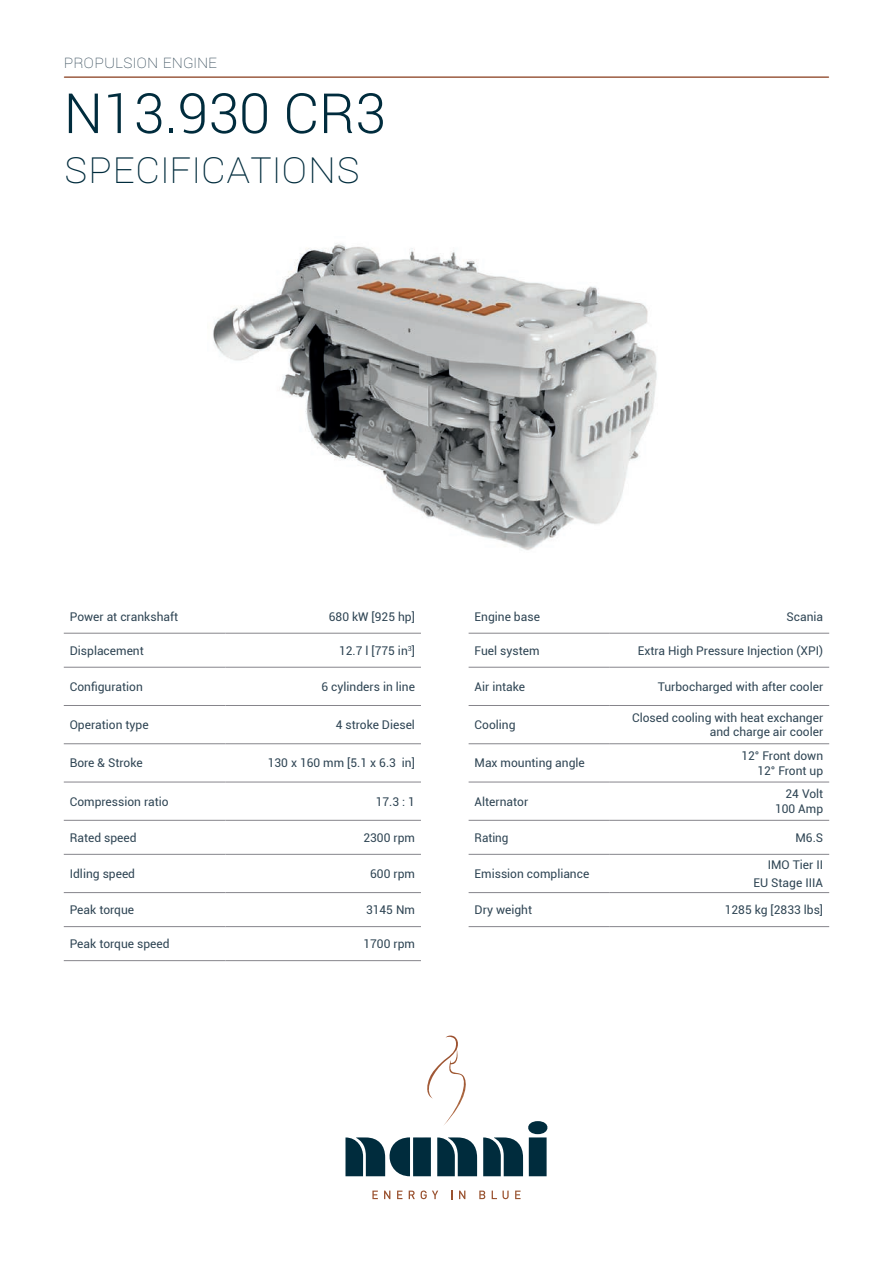
<style>
.page{position:relative;width:893px;height:1263px;background:#fff}
.page>*{position:absolute;margin:0;border:0;box-sizing:border-box;transform-origin:0 0}
.t1{font:300 55.5px "Roboto";color:#002c3d}
.t2{font:100 45px "Roboto";color:#002c3d}
.t3{font:100 18px "Roboto";color:#2f4554}
.t4{font:12px/15.3px "Roboto";color:#2f4554;text-align:right}
</style>
<div class="page">
<hr style="left:65px;top:76px;width:763px;height:2px;background:#9b5c41">
<svg style="left:345px;top:1137px;width:86px;height:39px"></svg>
<svg style="left:437px;top:1137px;width:40px;height:39px;background:#254b59"></svg>
<svg style="left:483px;top:1121px;width:65px;height:55px"></svg>
<svg style="left:372px;top:1190px;width:6px;height:9px"></svg>
<svg style="left:384px;top:1190px;width:6px;height:9px"></svg>
<svg style="left:397px;top:1190px;width:5px;height:9px"></svg>
<svg style="left:409px;top:1190px;width:6px;height:9px"></svg>
<svg style="left:421px;top:1190px;width:17px;height:9px"></svg>
<svg style="left:459px;top:1190px;width:6px;height:9px"></svg>
<svg style="left:479px;top:1190px;width:6px;height:9px"></svg>
<svg style="left:492px;top:1190px;width:17px;height:9px"></svg>
<svg style="left:515px;top:1190px;width:6px;height:9px"></svg>
<img style="left:427px;top:1035px;width:39px;height:90px">
<hr style="left:64px;top:633px;width:161px;height:1px;background:#86858b">
<hr style="left:225px;top:633px;width:196px;height:1px;background:#86858b">
<hr style="left:64px;top:667px;width:161px;height:1px;background:#86858b">
<hr style="left:225px;top:667px;width:196px;height:1px;background:#86858b">
<hr style="left:64px;top:705px;width:161px;height:1px;background:#86858b">
<hr style="left:225px;top:705px;width:196px;height:1px;background:#86858b">
<hr style="left:64px;top:743px;width:161px;height:1px;background:#86858b">
<hr style="left:225px;top:743px;width:196px;height:1px;background:#86858b">
<hr style="left:64px;top:782px;width:161px;height:1px;background:#86858b">
<hr style="left:225px;top:782px;width:196px;height:1px;background:#86858b">
<hr style="left:64px;top:820px;width:161px;height:1px;background:#86858b">
<hr style="left:225px;top:820px;width:196px;height:1px;background:#86858b">
<hr style="left:64px;top:854px;width:161px;height:1px;background:#86858b">
<hr style="left:225px;top:854px;width:196px;height:1px;background:#86858b">
<hr style="left:469px;top:854px;width:140px;height:1px;background:#86858b">
<hr style="left:609px;top:854px;width:220px;height:1px;background:#86858b">
<hr style="left:64px;top:892px;width:161px;height:1px;background:#86858b">
<hr style="left:225px;top:892px;width:196px;height:1px;background:#86858b">
<hr style="left:469px;top:892px;width:140px;height:1px;background:#86858b">
<hr style="left:609px;top:892px;width:220px;height:1px;background:#86858b">
<hr style="left:64px;top:926px;width:161px;height:1px;background:#86858b">
<hr style="left:225px;top:926px;width:196px;height:1px;background:#86858b">
<hr style="left:469px;top:926px;width:140px;height:1px;background:#86858b">
<hr style="left:609px;top:926px;width:220px;height:1px;background:#86858b">
<hr style="left:64px;top:960px;width:161px;height:1px;background:#86858b">
<hr style="left:225px;top:960px;width:196px;height:1px;background:#86858b">
<hr style="left:469px;top:633px;width:140px;height:1px;background:#86858b">
<hr style="left:609px;top:633px;width:220px;height:1px;background:#86858b">
<hr style="left:469px;top:667px;width:140px;height:1px;background:#86858b">
<hr style="left:609px;top:667px;width:220px;height:1px;background:#86858b">
<hr style="left:469px;top:705px;width:140px;height:1px;background:#86858b">
<hr style="left:609px;top:705px;width:220px;height:1px;background:#86858b">
<hr style="left:469px;top:743px;width:140px;height:1px;background:#86858b">
<hr style="left:609px;top:743px;width:220px;height:1px;background:#86858b">
<hr style="left:469px;top:782px;width:140px;height:1px;background:#86858b">
<hr style="left:609px;top:782px;width:220px;height:1px;background:#86858b">
<hr style="left:469px;top:820px;width:140px;height:1px;background:#86858b">
<hr style="left:609px;top:820px;width:220px;height:1px;background:#86858b">
<img style="left:213px;top:243px;width:444px;height:307px">
<h3 class="t3" style="left:64px;top:49px;width:155px">PROPULSION ENGINE</h3>
<h1 class="t1" style="left:64px;top:75px;width:324px">N13.930 CR3</h1>
<h2 class="t2" style="left:64px;top:135px;width:298px">SPECIFICATIONS</h2>
<p class="t4" style="left:70px;top:608px;width:110px">Power at crankshaft</p>
<p class="t4" style="left:329px;top:608px;width:88px">680 kW [925 hp]</p>
<p class="t4" style="left:475px;top:608px;width:67px">Engine base</p>
<p class="t4" style="left:786px;top:608px;width:38px">Scania</p>
<p class="t4" style="left:70px;top:642px;width:76px">Displacement</p>
<p class="t4" style="left:339px;top:642px;width:77px">12.7 l [775 in<sup>3</sup>]</p>
<p class="t4" style="left:475px;top:642px;width:66px">Fuel system</p>
<p class="t4" style="left:638px;top:642px;width:187px">Extra High Pressure Injection (XPI)</p>
<p class="t4" style="left:70px;top:678px;width:75px">Configuration</p>
<p class="t4" style="left:321px;top:678px;width:95px">6 cylinders in line</p>
<p class="t4" style="left:475px;top:678px;width:52px">Air intake</p>
<p class="t4" style="left:658px;top:678px;width:167px">Turbocharged with after cooler</p>
<p class="t4" style="left:70px;top:717px;width:80px">Operation type</p>
<p class="t4" style="left:336px;top:717px;width:81px">4 stroke Diesel</p>
<p class="t4" style="left:475px;top:717px;width:42px">Cooling</p>
<p class="t4" style="left:632px;top:710px;width:193px;line-height:14.4px">Closed cooling with heat exchanger and charge air cooler</p>
<p class="t4" style="left:70px;top:755px;width:74px">Bore &amp; Stroke</p>
<p class="t4" style="left:268px;top:755px;width:149px">130 x 160 mm [5.1 x 6.3 in]</p>
<p class="t4" style="left:475px;top:755px;width:112px">Max mounting angle</p>
<p class="t4" style="left:741px;top:747px;width:83px">12° Front down<br>12° Front up</p>
<p class="t4" style="left:70px;top:793px;width:100px">Compression ratio</p>
<p class="t4" style="left:376px;top:793px;width:41px">17.3 : 1</p>
<p class="t4" style="left:475px;top:793px;width:55px">Alternator</p>
<p class="t4" style="left:775px;top:786px;width:50px">24 Volt<br>100 Amp</p>
<p class="t4" style="left:70px;top:829px;width:68px">Rated speed</p>
<p class="t4" style="left:363px;top:829px;width:53px">2300 rpm</p>
<p class="t4" style="left:475px;top:829px;width:35px">Rating</p>
<p class="t4" style="left:795px;top:829px;width:29px">M6.S</p>
<p class="t4" style="left:70px;top:865px;width:67px">Idling speed</p>
<p class="t4" style="left:370px;top:865px;width:46px">600 rpm</p>
<p class="t4" style="left:475px;top:865px;width:116px">Emission compliance</p>
<p class="t4" style="left:753px;top:855px;width:71px;line-height:17.7px">IMO Tier II<br>EU Stage IIIA</p>
<p class="t4" style="left:70px;top:902px;width:66px">Peak torque</p>
<p class="t4" style="left:366px;top:902px;width:50px">3145 Nm</p>
<p class="t4" style="left:475px;top:902px;width:59px">Dry weight</p>
<p class="t4" style="left:725px;top:902px;width:100px">1285 kg [2833 lbs]</p>
<p class="t4" style="left:70px;top:936px;width:101px">Peak torque speed</p>
<p class="t4" style="left:363px;top:936px;width:53px">1700 rpm</p>
</div>
